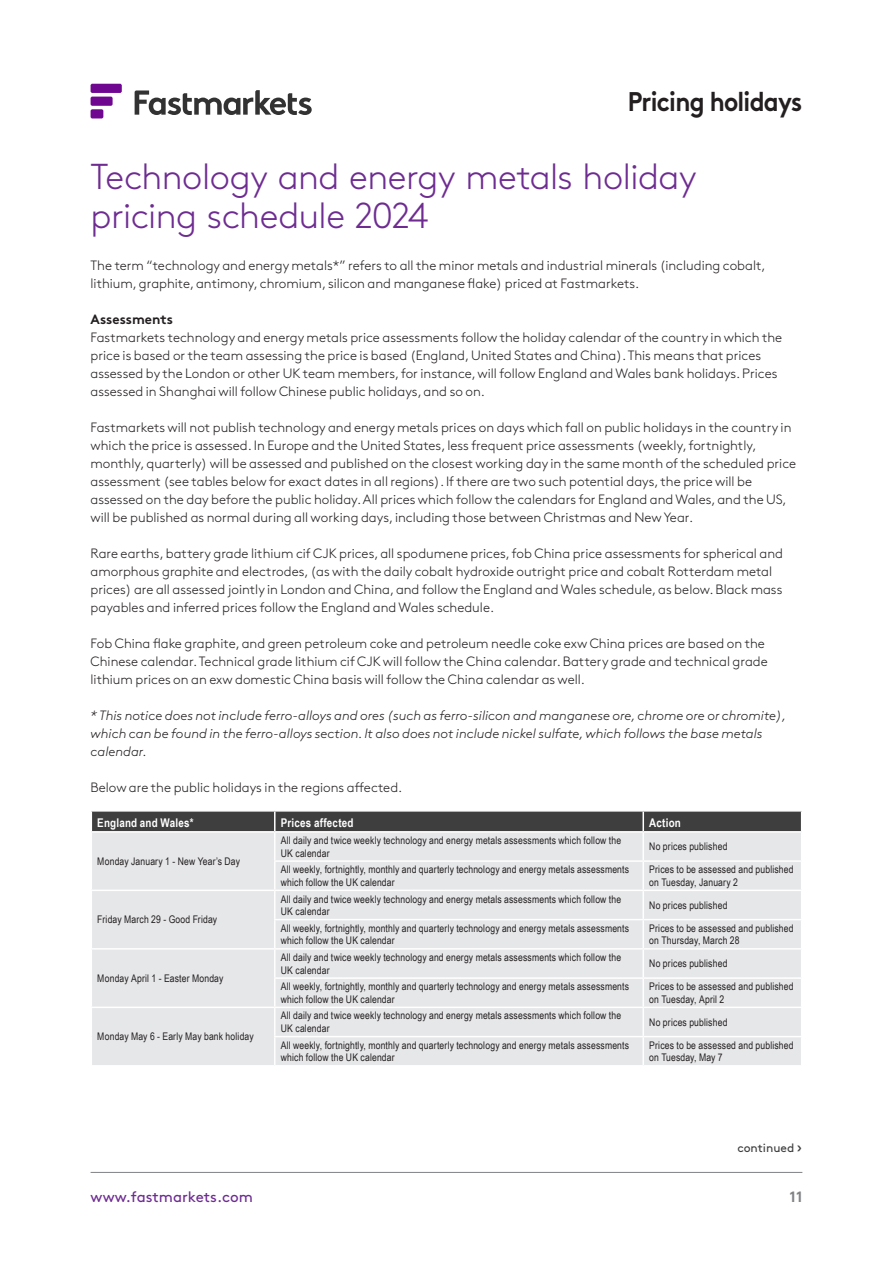
<style>
.page{position:relative;width:893px;height:1263px;background:#fff}
.page>*{position:absolute;margin:0;border:0;box-sizing:border-box;transform-origin:0 0}
.Head_light{font:300 36px/39px "Brown Std";letter-spacing:-.01em;color:#6e2c91}
.t1{font:700 27px "Brown Std";letter-spacing:-.03em;color:#231f20;scale:.9 1}
.t2{font:15px "Brown Std";color:#6e2c91}
.t3{font:700 15px "Brown Std";color:#808285}
.Bodytext{font:300 13.5px/18px "Brown Std";color:#231f20}
.Bodytext-2{font:italic 300 13.5px/18px "Brown Std";color:#231f20}
.Bodytext_NI{font:300 13.5px/18px "Brown Std";color:#231f20}
.Bodytext-3{font:700 13.5px "Brown Std";color:#231f20}
.Body_copy_1{font:700 12px "Arial Narrow";letter-spacing:.015em;color:#fff}
._05_Weblink_MB{font:12px "Brown Std";color:#3e3e3f}
.Body_copy_1-2{font:10.5px/12.6px "Arial Narrow";letter-spacing:.015em;color:#231f20}
.s1{font-size:15px}
</style>
<div class="page">
<svg style="left:91px;top:84px;width:31px;height:34px"></svg>
<svg style="left:135px;top:90px;width:177px;height:25px"></svg>
<hr style="left:91px;top:1172px;width:711px;height:1px;background:#808285">
<svg style="left:91px;top:811px;width:711px;height:254px;background:#dadbdd"></svg>
<h2 class="t1" style="left:628px;top:85px;width:196px">Pricing holidays</h2>
<p class="Head_light" style="left:91px;top:158px;width:608px">Technology and energy metals holiday pricing schedule 2024</p>
<p class="Bodytext_NI" style="left:91px;top:257px;width:677px">The term “technology and energy metals*” refers to all the minor metals and industrial minerals (including cobalt, lithium, graphite, antimony, chromium, silicon and manganese flake) priced at Fastmarkets.</p>
<p class="Bodytext-3" style="left:91px;top:311px;width:84px">Assessments</p>
<p class="Bodytext" style="left:91px;top:329px;width:693px">Fastmarkets technology and energy metals price assessments follow the holiday calendar of the country in which the price is based or the team assessing the price is based (England, United States and China). This means that prices assessed by the London or other UK team members, for instance, will follow England and Wales bank holidays. Prices assessed in Shanghai will follow Chinese public holidays, and so on.</p>
<p class="Bodytext" style="left:91px;top:419px;width:707px">Fastmarkets will not publish technology and energy metals prices on days which fall on public holidays in the country in which the price is assessed. In Europe and the United States, less frequent price assessments (weekly, fortnightly, monthly, quarterly) will be assessed and published on the closest working day in the same month of the scheduled price assessment (see tables below for exact dates in all regions). If there are two such potential days, the price will be assessed on the day before the public holiday. All prices which follow the calendars for England and Wales, and the US, will be published as normal during all working days, including those between Christmas and New Year.</p>
<p class="Bodytext" style="left:91px;top:545px;width:694px">Rare earths, battery grade lithium cif CJK prices, all spodumene prices, fob China price assessments for spherical and amorphous graphite and electrodes, (as with the daily cobalt hydroxide outright price and cobalt Rotterdam metal prices) are all assessed jointly in London and China, and follow the England and Wales schedule, as below. Black mass payables and inferred prices follow the England and Wales schedule.</p>
<p class="Bodytext" style="left:91px;top:635px;width:679px">Fob China flake graphite, and green petroleum coke and petroleum needle coke exw China prices are based on the<br>Chinese calendar. Technical grade lithium cif CJK will follow the China calendar. Battery grade and technical grade lithium prices on an exw domestic China basis will follow the China calendar as well.</p>
<p class="Bodytext-2" style="left:91px;top:707px;width:697px">* This notice does not include ferro-alloys and ores (such as ferro-silicon and manganese ore, chrome ore or chromite), which can be found in the ferro-alloys section. It also does not include nickel sulfate, which follows the base metals calendar.</p>
<p class="Bodytext" style="left:91px;top:779px;width:313px">Below are the public holidays in the regions affected.</p>
<p class="Body_copy_1" style="left:97px;top:814px;width:98px">England and Wales*</p>
<p class="Body_copy_1" style="left:281px;top:814px;width:74px">Prices affected</p>
<p class="Body_copy_1" style="left:649px;top:814px;width:33px">Action</p>
<p class="Body_copy_1-2" style="left:97px;top:854px;width:144px">Monday January 1 - New Year’s Day</p>
<p class="Body_copy_1-2" style="left:281px;top:834px;width:342px">All daily and twice weekly technology and energy metals assessments which follow the<br>UK calendar</p>
<p class="Body_copy_1-2" style="left:649px;top:840px;width:80px">No prices published</p>
<p class="Body_copy_1-2" style="left:281px;top:863px;width:350px">All weekly, fortnightly, monthly and quarterly technology and energy metals assessments which follow the UK calendar</p>
<p class="Body_copy_1-2" style="left:649px;top:863px;width:146px">Prices to be assessed and published on Tuesday, January 2</p>
<p class="Body_copy_1-2" style="left:97px;top:913px;width:121px">Friday March 29 - Good Friday</p>
<p class="Body_copy_1-2" style="left:97px;top:971px;width:128px">Monday April 1 - Easter Monday</p>
<p class="Body_copy_1-2" style="left:97px;top:1030px;width:158px">Monday May 6 - Early May bank holiday</p>
<p class="Body_copy_1-2" style="left:281px;top:892px;width:342px">All daily and twice weekly technology and energy metals assessments which follow the<br>UK calendar</p>
<p class="Body_copy_1-2" style="left:649px;top:898px;width:80px">No prices published</p>
<p class="Body_copy_1-2" style="left:281px;top:921px;width:350px">All weekly, fortnightly, monthly and quarterly technology and energy metals assessments which follow the UK calendar</p>
<p class="Body_copy_1-2" style="left:649px;top:921px;width:146px">Prices to be assessed and published on Thursday, March 28</p>
<p class="Body_copy_1-2" style="left:281px;top:950px;width:342px">All daily and twice weekly technology and energy metals assessments which follow the<br>UK calendar</p>
<p class="Body_copy_1-2" style="left:649px;top:957px;width:80px">No prices published</p>
<p class="Body_copy_1-2" style="left:281px;top:980px;width:350px">All weekly, fortnightly, monthly and quarterly technology and energy metals assessments which follow the UK calendar</p>
<p class="Body_copy_1-2" style="left:649px;top:980px;width:146px">Prices to be assessed and published on Tuesday, April 2</p>
<p class="Body_copy_1-2" style="left:281px;top:1009px;width:342px">All daily and twice weekly technology and energy metals assessments which follow the<br>UK calendar</p>
<p class="Body_copy_1-2" style="left:649px;top:1015px;width:80px">No prices published</p>
<p class="Body_copy_1-2" style="left:281px;top:1038px;width:350px">All weekly, fortnightly, monthly and quarterly technology and energy metals assessments which follow the UK calendar</p>
<p class="Body_copy_1-2" style="left:649px;top:1038px;width:146px">Prices to be assessed and published on Tuesday, May 7</p>
<p class="_05_Weblink_MB" style="left:737px;top:1141px;width:67px">continued <span class="s1">›</span></p>
<p class="t2" style="left:91px;top:1188px;width:164px">www.fastmarkets.com</p>
<p class="t3" style="left:790px;top:1187px;width:14px">11</p>
</div>
